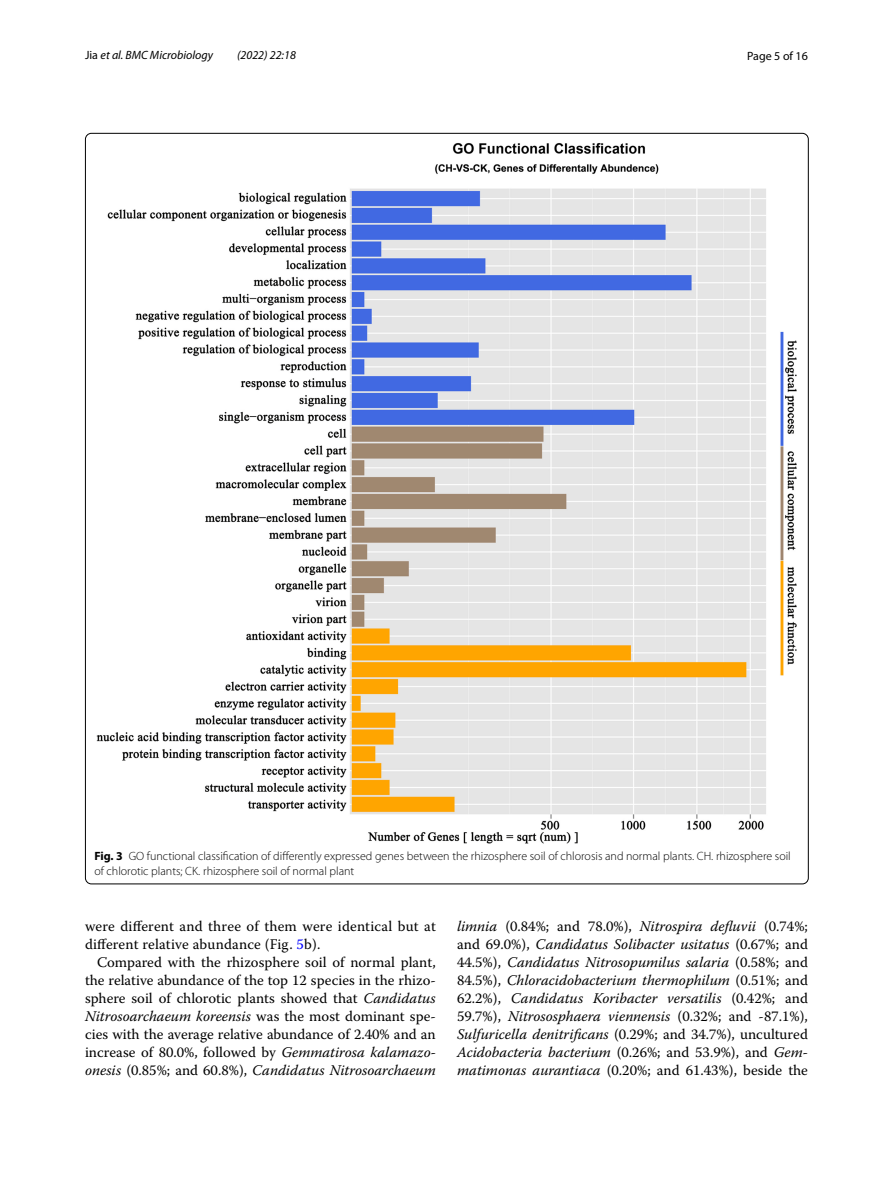
<style>
.page{position:relative;width:893px;height:1187px;background:#fff}
.page>*{position:absolute;margin:0;border:0;box-sizing:border-box;transform-origin:0 0}
.t1{font:italic 14.7px/18px "Warnock Pro";color:#000;text-align:justify}
.t2{font:14.7px/18px "Warnock Pro";letter-spacing:.01em;color:#000}
.t3{font:300 12px/15px "Myriad Pro";color:#000}
.t4{font:italic 12px "Myriad Pro";color:#000}
.t5{font:12px "Myriad Pro";color:#000}
.s1{font-style:normal}
.s2{font-weight:700}
.s3{color:#00f}
.s4{font-style:italic}
</style>
<div class="page">
<img style="left:97px;top:143px;width:700px;height:701px">
<p class="t4" style="left:85px;top:48px;width:130px"><span class="s1">Jia</span> et al. BMC Microbiology</p>
<p class="t4" style="left:237px;top:48px;width:60px">(2022) 22:18</p>
<p class="t5" style="left:747px;top:48px;width:62px">Page 5 of 16</p>
<p class="t3" style="left:94px;top:848px;width:698px"><span class="s2">Fig. 3</span> GO functional classification of differently expressed genes between the rhizosphere soil of chlorosis and normal plants. CH. rhizosphere soil of chlorotic plants; CK. rhizosphere soil of normal plant</p>
<p class="t2" style="left:85px;top:916px;width:352px">were different and three of them were identical but at different relative abundance (Fig. <span class="s3">5</span>b).</p>
<p class="t2" style="left:85px;top:952px;width:352px;text-align:justify;text-indent:12px">Compared with the rhizosphere soil of normal plant, the relative abundance of the top 12 species in the rhizo&shy;sphere soil of chlorotic plants showed that <span class="s4">Candidatus Nitrosoarchaeum koreensis</span> was the most dominant spe&shy;cies with the average relative abundance of 2.40% and an increase of 80.0%, followed by <span class="s4">Gemmatirosa kalamazo&shy;onesis</span> (0.85%; and 60.8%), <span class="s4">Candidatus Nitrosoarchaeum</span></p>
<p class="t1" style="left:457px;top:916px;width:352px">limnia <span class="s1">(0.84%; and 78.0%),</span> Nitrospira defluvii <span class="s1">(0.74%; and 69.0%),</span> Candidatus Solibacter usitatus <span class="s1">(0.67%; and 44.5%),</span> Candidatus Nitrosopumilus salaria <span class="s1">(0.58%; and 84.5%),</span> Chloracidobacterium thermophilum <span class="s1">(0.51%; and 62.2%),</span> Candidatus Koribacter versatilis <span class="s1">(0.42%; and 59.7%),</span> Nitrososphaera viennensis <span class="s1">(0.32%; and -87.1%), </span>Sulfuricella denitrificans <span class="s1">(0.29%; and 34.7%), uncultured </span>Acidobacteria bacterium <span class="s1">(0.26%; and 53.9%), and</span> Gem&shy;matimonas aurantiaca <span class="s1">(0.20%; and 61.43%), beside the</span></p>
</div>
